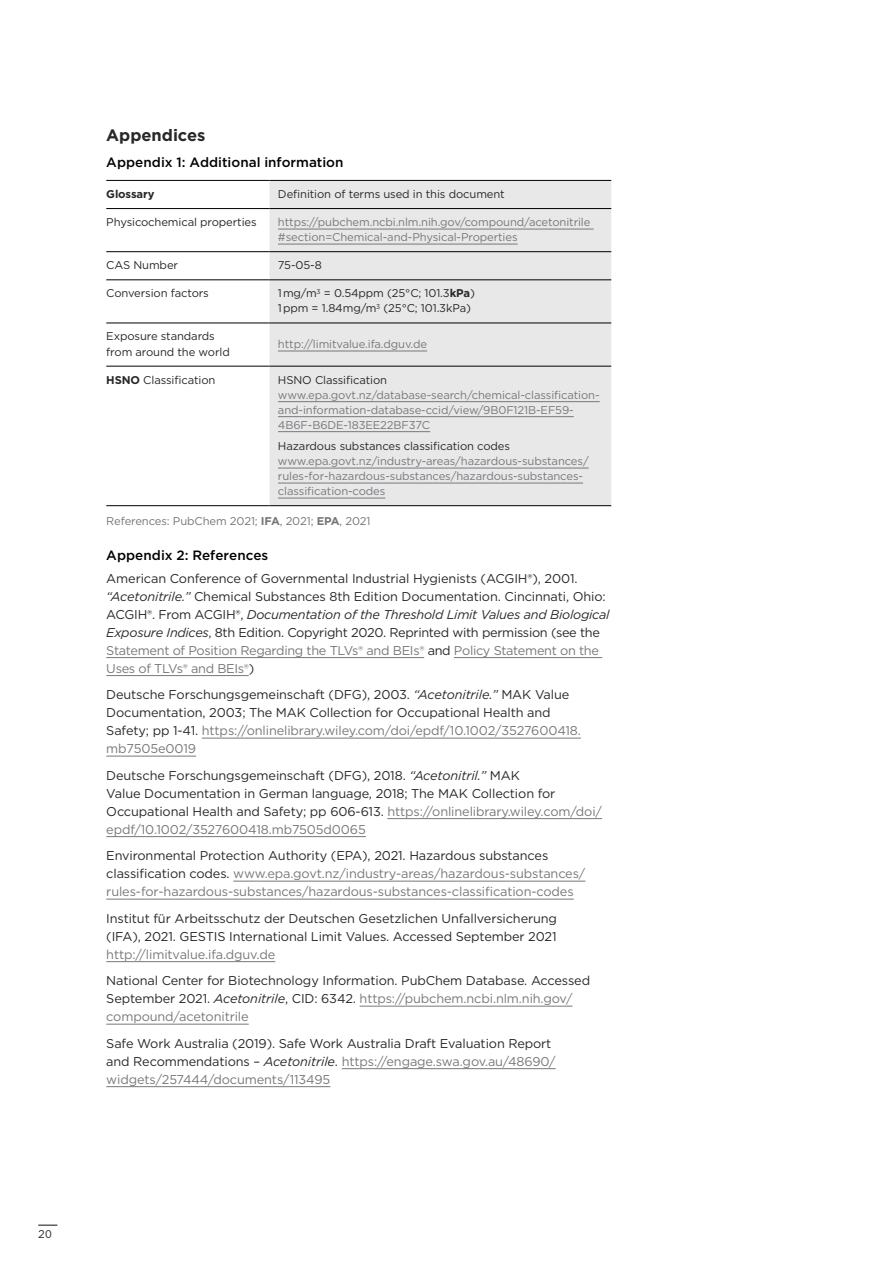
<style>
.page{position:relative;width:893px;height:1263px;background:#fff}
.page>*{position:absolute;margin:0;border:0;box-sizing:border-box;transform-origin:0 0}
.t1{font:700 16.5px "Gotham";letter-spacing:-.005em;color:#292829}
.t2{font:500 13.5px "Gotham";color:#000}
.body{font:12.75px/18px "Gotham";letter-spacing:-.01em;color:#292829}
.body-2{font:12.75px/18px "Gotham";letter-spacing:-.01em;color:#77787b}
.table_body{font:11.25px/15px "Gotham";letter-spacing:-.01em;color:#77787b}
.table_body-2{font:11.25px/15px "Gotham";letter-spacing:-.01em;color:#292829}
.table_body-3{font:11.25px "Gotham";letter-spacing:-.01em;color:#747678}
.table_body-4{font:700 11.25px "Gotham";letter-spacing:-.01em;color:#292829}
.s1{font-weight:700}
.s2{color:#292829}
.s3{font-style:italic}
.s4{color:#77787b}
</style>
<div class="page">
<hr style="left:106px;top:657px;width:318px;height:1px;background:#77787b">
<hr style="left:454px;top:657px;width:148px;height:1px;background:#77787b">
<hr style="left:106px;top:675px;width:143px;height:1px;background:#77787b">
<hr style="left:202px;top:738px;width:379px;height:1px;background:#77787b">
<hr style="left:106px;top:756px;width:90px;height:1px;background:#77787b">
<hr style="left:387px;top:818px;width:215px;height:1px;background:#77787b">
<hr style="left:106px;top:836px;width:260px;height:1px;background:#77787b">
<hr style="left:233px;top:881px;width:352px;height:1px;background:#77787b">
<hr style="left:106px;top:899px;width:468px;height:1px;background:#77787b">
<hr style="left:106px;top:961px;width:169px;height:1px;background:#77787b">
<hr style="left:360px;top:1006px;width:212px;height:1px;background:#77787b">
<hr style="left:106px;top:1024px;width:143px;height:1px;background:#77787b">
<hr style="left:342px;top:1068px;width:214px;height:1px;background:#77787b">
<hr style="left:106px;top:1086px;width:224px;height:1px;background:#77787b">
<div style="left:269px;top:181px;width:342px;height:324px;background:#e8e8e9"></div>
<hr style="left:106px;top:208px;width:163px;height:1px;background:#000">
<hr style="left:269px;top:208px;width:342px;height:1px;background:#000">
<hr style="left:106px;top:251px;width:163px;height:1px;background:#000">
<hr style="left:269px;top:251px;width:342px;height:1px;background:#000">
<hr style="left:106px;top:280px;width:163px;height:1px;background:#000">
<hr style="left:269px;top:280px;width:342px;height:1px;background:#000">
<hr style="left:106px;top:323px;width:163px;height:1px;background:#000">
<hr style="left:269px;top:323px;width:342px;height:1px;background:#000">
<hr style="left:106px;top:366px;width:163px;height:1px;background:#000">
<hr style="left:269px;top:366px;width:342px;height:1px;background:#000">
<hr style="left:106px;top:505px;width:163px;height:1px;background:#000">
<hr style="left:269px;top:505px;width:342px;height:1px;background:#000">
<hr style="left:106px;top:180px;width:163px;height:1px;background:#000">
<hr style="left:269px;top:180px;width:342px;height:1px;background:#000">
<hr style="left:278px;top:229px;width:316px;height:1px;background:#77787b">
<hr style="left:278px;top:244px;width:240px;height:1px;background:#77787b">
<hr style="left:278px;top:351px;width:149px;height:1px;background:#77787b">
<hr style="left:278px;top:401px;width:322px;height:1px;background:#77787b">
<hr style="left:278px;top:416px;width:296px;height:1px;background:#77787b">
<hr style="left:278px;top:431px;width:152px;height:1px;background:#77787b">
<hr style="left:278px;top:468px;width:311px;height:1px;background:#77787b">
<hr style="left:278px;top:483px;width:305px;height:1px;background:#77787b">
<hr style="left:278px;top:498px;width:107px;height:1px;background:#77787b">
<svg style="left:38px;top:1224px;width:19px;height:2px"></svg>
<h1 class="t1" style="left:106px;top:124px;width:100px">Appendices</h1>
<h4 class="t2" style="left:106px;top:154px;width:239px">Appendix 1: Additional information</h4>
<p class="table_body-4" style="left:106px;top:186px;width:50px">Glossary</p>
<p class="table_body-2" style="left:278px;top:186px;width:228px">Definition of terms used in this document</p>
<p class="table_body-2" style="left:106px;top:214px;width:152px">Physicochemical properties</p>
<p class="table_body" style="left:278px;top:214px;width:314px">https://pubchem.ncbi.nlm.nih.gov/compound/acetonitrile #section=Chemical-and-Physical-Properties</p>
<p class="table_body-2" style="left:106px;top:257px;width:73px">CAS Number</p>
<p class="table_body-2" style="left:278px;top:257px;width:45px">75-05-8</p>
<p class="table_body-2" style="left:106px;top:286px;width:104px">Conversion factors</p>
<p class="table_body-2" style="left:278px;top:286px;width:198px">1mg/m<sup>3</sup> = 0.54ppm (25°C; 101.3<span class="s1">kPa</span>)</p>
<p class="table_body-2" style="left:278px;top:301px;width:194px">1ppm = 1.84mg/m<sup>3</sup> (25°C; 101.3kPa)</p>
<p class="table_body-2" style="left:106px;top:329px;width:125px">Exposure standards from around the world</p>
<p class="table_body" style="left:278px;top:336px;width:151px">http://limitvalue.ifa.dguv.de</p>
<p class="table_body-2" style="left:106px;top:372px;width:111px"><span class="s1">HSNO</span> Classification</p>
<p class="table_body" style="left:278px;top:372px;width:323px"><span class="s2">HSNO Classification </span>www.epa.govt.nz/database-search/chemical-classification&shy;and-information-database-ccid/view/9B0F121B-EF59- 4B6F-B6DE-183EE22BF37C</p>
<p class="table_body" style="left:278px;top:438px;width:312px"><span class="s2">Hazardous substances classification codes </span>www.epa.govt.nz/industry-areas/hazardous-substances/ rules-for-hazardous-substances/hazardous-substances&shy;classification-codes</p>
<p class="table_body-3" style="left:106px;top:514px;width:266px">References: PubChem 2021; <span class="s1">IFA</span>, 2021; <span class="s1">EPA</span>, 2021</p>
<h4 class="t2" style="left:106px;top:547px;width:163px">Appendix 2: References</h4>
<p class="body" style="left:106px;top:569px;width:505px">American Conference of Governmental Industrial Hygienists (ACGIH®), 2001. <span class="s3">“Acetonitrile.”</span> Chemical Substances 8th Edition Documentation. Cincinnati, Ohio:<br>ACGIH®. From ACGIH®, <span class="s3">Documentation of the Threshold Limit Values and Biological Exposure Indices</span>, 8th Edition. Copyright 2020. Reprinted with permission (see the <span class="s4">Statement of Position Regarding the TLVs® and BEIs®</span> and <span class="s4">Policy Statement on the Uses of TLVs® and BEIs®</span>)</p>
<p class="body" style="left:106px;top:685px;width:476px">Deutsche Forschungsgemeinschaft (DFG), 2003. <span class="s3">“Acetonitrile.”</span> MAK Value Documentation, 2003; The MAK Collection for Occupational Health and Safety; pp 1-41. <span class="s4">https://onlinelibrary.wiley.com/doi/epdf/10.1002/3527600418. mb7505e0019</span></p>
<p class="body" style="left:106px;top:766px;width:497px">Deutsche Forschungsgemeinschaft (DFG), 2018. <span class="s3">“Acetonitril.”</span> MAK<br>Value Documentation in German language, 2018; The MAK Collection for Occupational Health and Safety; pp 606-613. <span class="s4">https://onlinelibrary.wiley.com/doi/ epdf/10.1002/3527600418.mb7505d0065</span></p>
<p class="body-2" style="left:106px;top:846px;width:481px"><span class="s2">Environmental Protection Authority (EPA), 2021. Hazardous substances classification codes.</span> www.epa.govt.nz/industry-areas/hazardous-substances/ rules-for-hazardous-substances/hazardous-substances-classification-codes</p>
<p class="body" style="left:106px;top:909px;width:452px;text-align:justify">Institut für Arbeitsschutz der Deutschen Gesetzlichen Unfallversicherung (IFA), 2021. GESTIS International Limit Values. Accessed September 2021 <span class="s4">http://limitvalue.ifa.dguv.de</span></p>
<p class="body" style="left:106px;top:971px;width:485px">National Center for Biotechnology Information. PubChem Database. Accessed<br>September 2021. <span class="s3">Acetonitrile</span>, CID: 6342. <span class="s4">https://pubchem.ncbi.nlm.nih.gov/ compound/acetonitrile</span></p>
<p class="body" style="left:106px;top:1034px;width:451px">Safe Work Australia (2019). Safe Work Australia Draft Evaluation Report and Recommendations – <span class="s3">Acetonitrile</span>. <span class="s4">https://engage.swa.gov.au/48690/ widgets/257444/documents/113495</span></p>
<p class="table_body-2" style="left:38px;top:1227px;width:15px">20</p>
</div>
